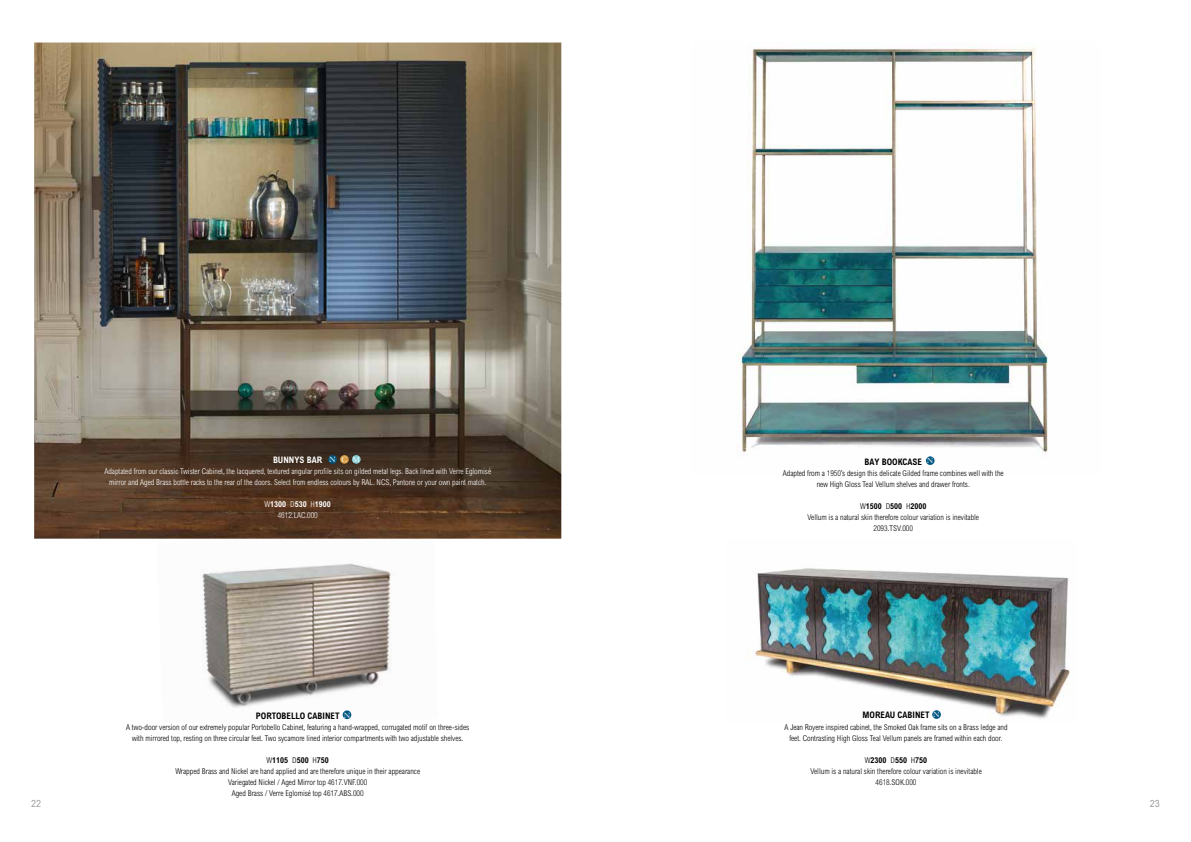
<style>
.page{position:relative;width:1191px;height:842px;background:#fff}
.page>*{position:absolute;margin:0;border:0;box-sizing:border-box;transform-origin:0 0}
.t1{font:condensed 10px "Arial";color:#9d9d9c}
.t2{font:700 condensed 9px "Arial";color:#000}
.t3{font:700 condensed 9px "Arial";color:#fff}
.t4{font:300 condensed 8px/11px "Arial";color:#000;text-align:center}
.t5{font:300 condensed 8px/11px "Arial";color:#fff;text-align:center}
.t6{font:8px "Americana BT";color:#fff}
.s1{font-weight:700}
</style>
<div class="page">
<img style="left:202px;top:563px;width:190px;height:157px">
<img style="left:749px;top:568px;width:321px;height:151px">
<img style="left:34px;top:43px;width:527px;height:496px">
<img style="left:737px;top:47px;width:311px;height:418px">
<div style="left:926px;top:456px;width:8px;height:9px;background:#005781;border-radius:50%"></div>
<div style="left:352px;top:455px;width:9px;height:9px;background:#88cdd3;border-radius:50%"></div>
<div style="left:932px;top:710px;width:9px;height:9px;background:#005781;border-radius:50%"></div>
<div style="left:343px;top:710px;width:8px;height:9px;background:#005781;border-radius:50%"></div>
<div style="left:328px;top:455px;width:9px;height:9px;background:#005781;border-radius:50%"></div>
<div style="left:340px;top:455px;width:9px;height:9px;background:#d59c43;border-radius:50%"></div>
<p class="t3" style="left:273px;top:455px;width:51px">BUNNYS BAR</p>
<p class="t5" style="left:104px;top:466px;width:388px">Adaptated from our classic Twister Cabinet, the lacquered, textured angular profile sits on gilded metal legs. Back lined with Verre Eglomisé mirror and Aged Brass bottle racks to the rear of the doors. Select from endless colours by RAL. NCS, Pantone or your own paint match.</p>
<p class="t5" style="left:264px;top:499px;width:68px">W<span class="s1">1300</span> D<span class="s1">530</span> H<span class="s1">1900<br></span>4612.LAC.000</p>
<p class="t6" style="left:329px;top:455px;width:19px">N C</p>
<p class="t6" style="left:353px;top:455px;width:8px">M</p>
<p class="t6" style="left:927px;top:456px;width:7px">N</p>
<p class="t2" style="left:864px;top:456px;width:59px">BAY BOOKCASE</p>
<p class="t4" style="left:783px;top:467px;width:222px">Adapted from a 1950’s design this delicate Gilded frame combines well with the new High Gloss Teal Vellum shelves and drawer fronts.</p>
<p class="t4" style="left:807px;top:500px;width:173px">W<span class="s1">1500</span> D<span class="s1">500</span> H<span class="s1">2000<br></span>Vellum is a natural skin therefore colour variation is inevitable<br>2093.TSV.000</p>
<p class="t2" style="left:862px;top:710px;width:69px">MOREAU CABINET</p>
<p class="t4" style="left:784px;top:721px;width:224px">A Jean Royere inspired cabinet, the Smoked Oak frame sits on a Brass ledge and feet. Contrasting High Gloss Teal Vellum panels are framed within each door.</p>
<p class="t4" style="left:810px;top:754px;width:173px">W<span class="s1">2300</span> D<span class="s1">550</span> H<span class="s1">750<br></span>Vellum is a natural skin therefore colour variation is inevitable<br>4618.SOK.000</p>
<p class="t6" style="left:344px;top:710px;width:7px">N</p>
<p class="t6" style="left:933px;top:710px;width:7px">N</p>
<p class="t2" style="left:256px;top:710px;width:85px">PORTOBELLO CABINET</p>
<p class="t4" style="left:126px;top:721px;width:345px">A two-door version of our extremely popular Portobello Cabinet, featuring a hand-wrapped, corrugated motif on three-sides with mirrored top, resting on three circular feet. Two sycamore lined interior compartments with two adjustable shelves.</p>
<p class="t4" style="left:175px;top:754px;width:246px">W<span class="s1">1105</span> D<span class="s1">500</span> H<span class="s1">750<br></span>Wrapped Brass and Nickel are hand applied and are therefore unique in their appearance Variegated Nickel / Aged Mirror top 4617.VNF.000<br>Aged Brass / Verre Eglomisé top 4617.ABS.000</p>
<p class="t1" style="left:31px;top:798px;width:11px">22</p>
<p class="t1" style="left:1150px;top:798px;width:11px">23</p>
</div>
